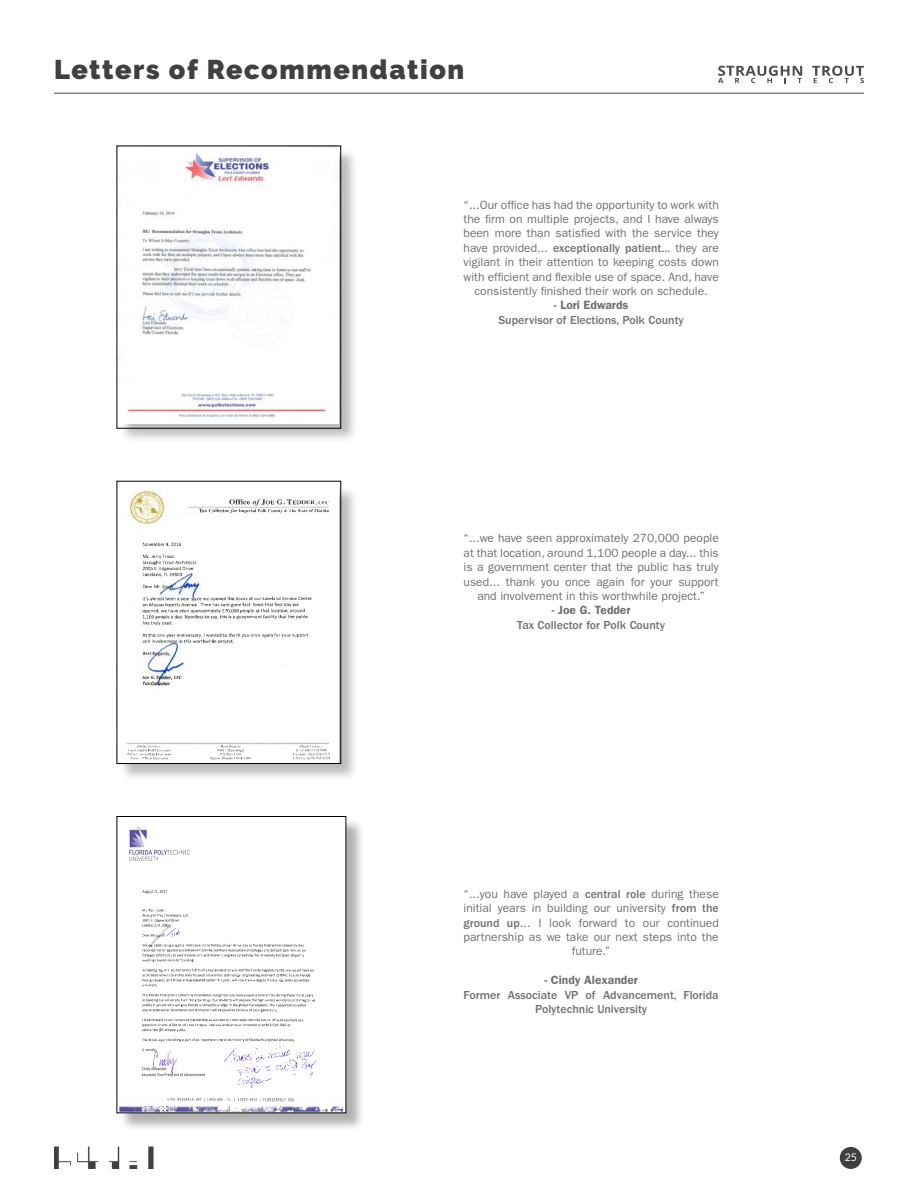
<style>
.page{position:relative;width:918px;height:1188px;background:#fff}
.page>*{position:absolute;margin:0;border:0;box-sizing:border-box;transform-origin:0 0}
.t1{font:900 27px "Raleway";letter-spacing:.06em;color:#404040}
.t2{font:12px/14.4px "ITC Franklin Gothic Std";color:#404040;text-align:center}
.t3{font:500 12px/14.4px "ITC Franklin Gothic Std";color:#404040;text-align:center}
.t4{font:600 12px "ITC Franklin Gothic Std";color:#404040}
.t5{font:10.5px "Lato";color:#fff}
.s1{font-weight:500}
</style>
<div class="page">
<div style="left:840px;top:1147px;width:22px;height:22px;background:#404040;border-radius:50%"></div>
<img style="left:54px;top:1147px;width:99px;height:22px">
<svg style="left:718px;top:66px;width:84px;height:17px"></svg>
<svg style="left:812px;top:66px;width:52px;height:17px"></svg>
<hr style="left:54px;top:93px;width:810px;height:1px;background:#808080">
<div style="left:119px;top:483px;width:240px;height:300px;background:#231f20;opacity:.3"></div>
<img style="left:119px;top:484px;width:220px;height:278px">
<img style="left:127px;top:500px;width:202px;height:259px">
<div style="left:117px;top:481px;width:224px;height:283px;border:1px solid #000"></div>
<div style="left:119px;top:148px;width:240px;height:299px;background:#231f20;opacity:.3"></div>
<img style="left:119px;top:148px;width:220px;height:276px">
<div style="left:119px;top:819px;width:246px;height:313px;background:#231f20;opacity:.35"></div>
<img style="left:119px;top:819px;width:225px;height:292px">
<img style="left:142px;top:910px;width:173px;height:142px">
<img style="left:225px;top:1045px;width:91px;height:43px">
<img style="left:141px;top:1068px;width:63px;height:8px">
<img style="left:217px;top:1106px;width:55px;height:5px">
<img style="left:130px;top:850px;width:60px;height:11px">
<img style="left:143px;top:1106px;width:31px;height:5px">
<img style="left:207px;top:1098px;width:54px;height:4px">
<img style="left:167px;top:1098px;width:37px;height:4px">
<img style="left:154px;top:1052px;width:16px;height:15px">
<img style="left:263px;top:1098px;width:30px;height:3px">
<img style="left:142px;top:890px;width:25px;height:4px">
<svg style="left:325px;top:1109px;width:18px;height:2px"></svg>
<img style="left:166px;top:928px;width:14px;height:9px">
<img style="left:200px;top:1106px;width:14px;height:5px">
<svg style="left:268px;top:1106px;width:12px;height:4px"></svg>
<hr style="left:141px;top:267px;width:32px;height:4px;background:#fff">
<p class="t1" style="left:54px;top:54px;width:412px">Letters of Recommendation</p>
<p class="t2" style="left:464px;top:197px;width:257px">“...Our office has had the opportunity to work with the firm on multiple projects, and I have always been more than satisfied with the service they have provided... <span class="s1">exceptionally patient...</span> they are vigilant in their attention to keeping costs down with efficient and flexible use of space. And, have consistently finished their work on schedule.</p>
<p class="t4" style="left:554px;top:298px;width:76px">- Lori Edwards</p>
<p class="t3" style="left:498px;top:313px;width:187px">Supervisor of Elections, Polk County</p>
<p class="t2" style="left:464px;top:531px;width:257px">“...we have seen approximately 270,000 people at that location, around 1,100 people a day... this is a government center that the public has truly used... thank you once again for your support and involvement in this worthwhile project.”</p>
<p class="t4" style="left:552px;top:603px;width:80px">- Joe G. Tedder</p>
<p class="t3" style="left:517px;top:618px;width:149px">Tax Collector for Polk County</p>
<p class="t2" style="left:464px;top:887px;width:257px">“...you have played a <span class="s1">central role</span> during these initial years in building our university <span class="s1">from the ground up</span>... I look forward to our continued partnership as we take our next steps into the future.”</p>
<p class="t4" style="left:544px;top:973px;width:95px">- Cindy Alexander</p>
<p class="t3" style="left:464px;top:988px;width:257px">Former Associate VP of Advancement, Florida<br>Polytechnic University</p>
<p class="t5" style="left:845px;top:1152px;width:14px">25</p>
</div>
